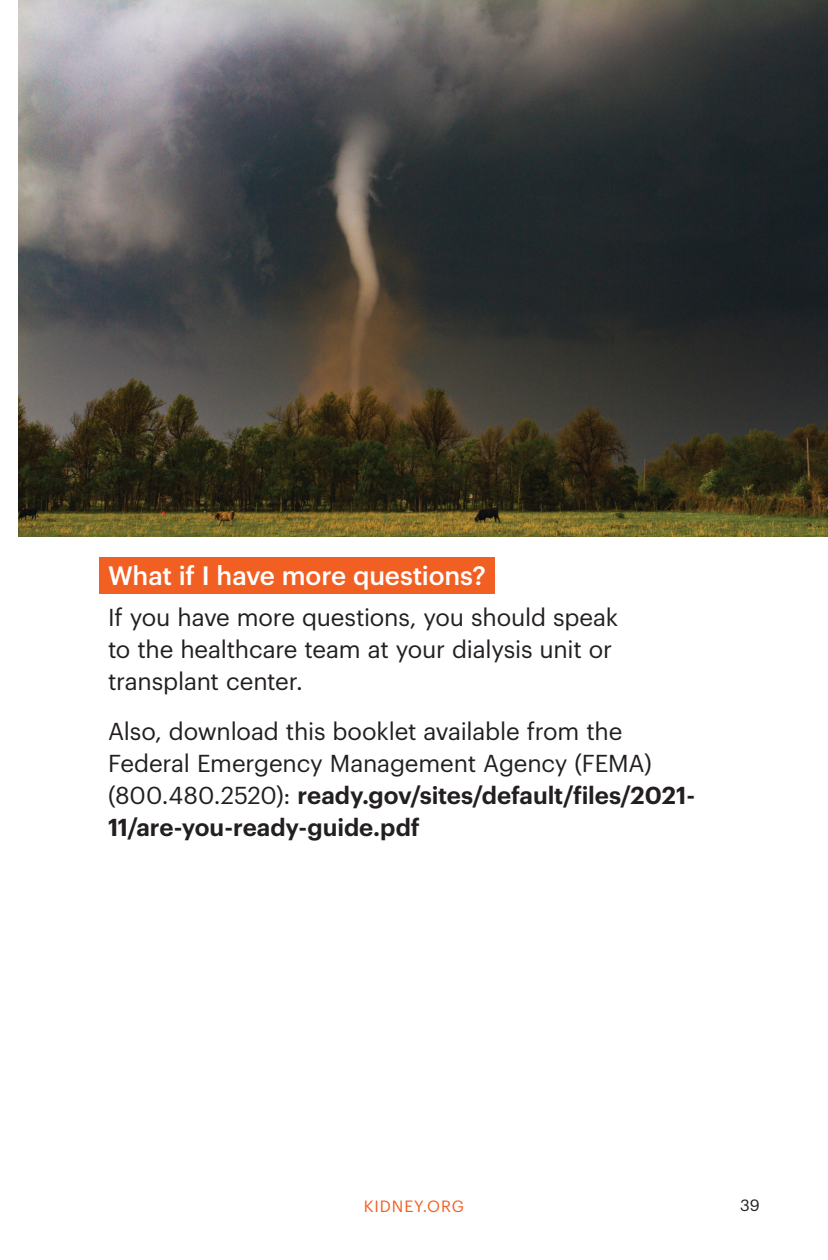
<style>
.page{position:relative;width:828px;height:1260px;background:#fff}
.page>*{position:absolute;margin:0;border:0;box-sizing:border-box;transform-origin:0 0}
.t1{font:500 26px "Graphik";letter-spacing:-.005em;color:#fff}
.t2{font:24px/32px "Graphik";letter-spacing:-.005em;color:#231f20}
.t3{font:16px "Graphik";letter-spacing:.055em;color:#f15f22}
.t4{font:16px "Graphik";color:#231f20}
.s1{font-weight:600}
</style>
<div class="page">
<div style="left:99px;top:557px;width:396px;height:36px;background:#f15f22"></div>
<img style="left:18px;top:0;width:810px;height:536px">
<p class="t1" style="left:108px;top:556px;width:379px">What if I have more questions?</p>
<p class="t2" style="left:108px;top:599px;width:512px">If you have more questions, you should speak to the healthcare team at your dialysis unit or transplant center.</p>
<p class="t2" style="left:108px;top:713px;width:589px">Also, download this booklet available from the Federal Emergency Management Agency (FEMA) (800.480.2520): <span class="s1">ready.gov/sites/default/files/2021- 11/are-you-ready-guide.pdf</span></p>
<p class="t3" style="left:364px;top:1194px;width:102px">KIDNEY.ORG</p>
<p class="t4" style="left:740px;top:1193px;width:21px">39</p>
</div>
